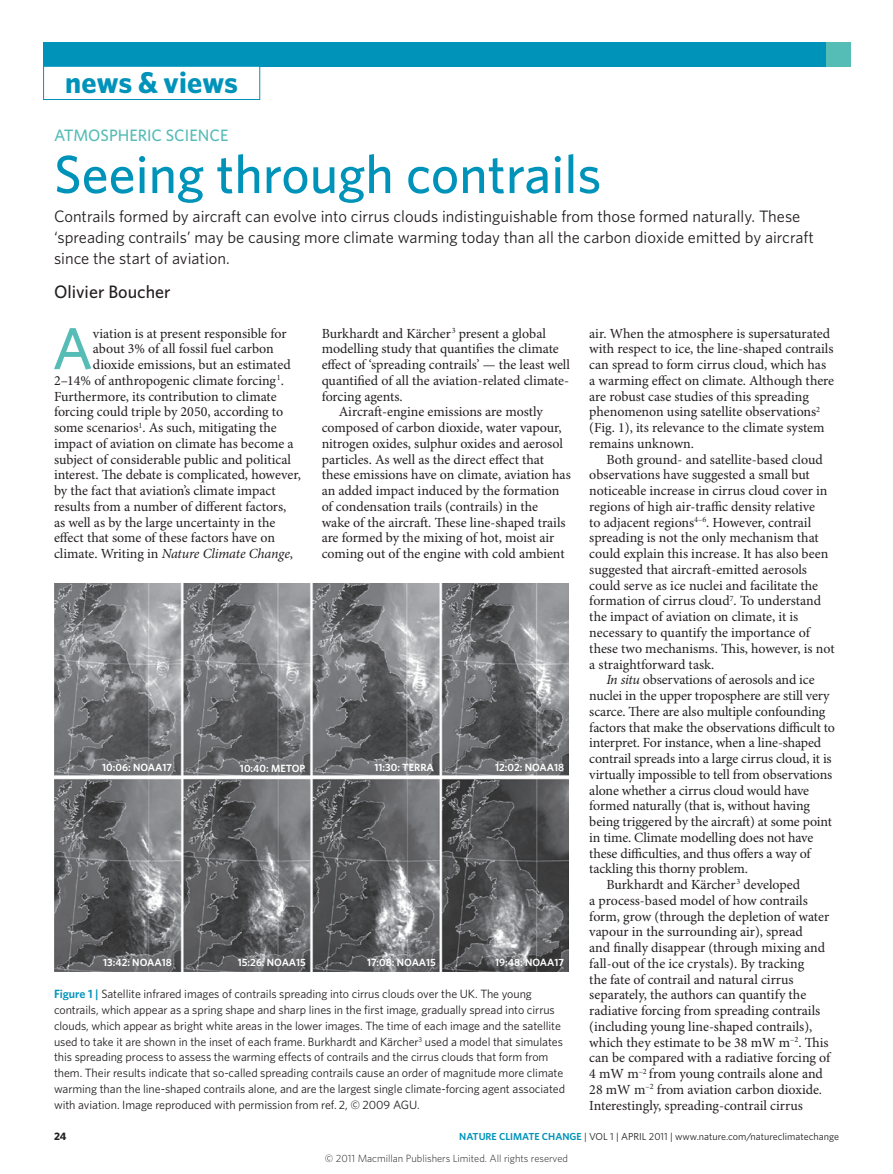
<style>
.page{position:relative;width:893px;height:1174px;background:#fff}
.page>*{position:absolute;margin:0;border:0;box-sizing:border-box;transform-origin:0 0}
.Body_first_w_drop_c{font:500 59.1px "Whitney";color:#56bcb6}
.Title{font:500 54px "Whitney";color:#0093ba}
.t1{font:700 30px "Whitney";color:#0093ba}
.Author{font:500 18px "Whitney";color:#231f20}
.Standfirst{font:16.5px/21px "Whitney";color:#231f20}
.Subject{font:500 16.5px "Whitney";color:#56bcb6}
.Body_text{font:13.95px/15.8px "Minion Pro";letter-spacing:-.005em;color:#231f20}
.Body_first_w_drop_c-2{font:13.95px/15.8px "Minion Pro";letter-spacing:-.005em;color:#231f20}
.Body_first_w_drop_c-3{font:italic 13.95px "Minion Pro";letter-spacing:-.015em;color:#231f20}
.Figure_caption{font:12px/15.8px "Whitney";letter-spacing:-.005em;color:#231f20}
.t2{font:700 10.8px "Whitney";color:#231f20}
.t3{font:600 10.5px "Whitney";color:#fff}
.t4{font:300 10.5px "Whitney";color:#231f20}
.t5{font:10.2px "Whitney";color:#231f20}
.s1{font-style:normal}
.s2{font-weight:600;color:#0093ba}
.s3{font-style:italic}
</style>
<div class="page">
<div style="left:43px;top:43px;width:806px;height:24px;background:#0093ba"></div>
<div style="left:826px;top:43px;width:24px;height:24px;background:#56bcb6"></div>
<div style="left:43px;top:66px;width:217px;height:34px;border:1px solid #0093ba"></div>
<img style="left:54px;top:583px;width:515px;height:388px">
<p class="t1" style="left:65px;top:62px;width:174px">news &amp; views</p>
<p class="Subject" style="left:54px;top:124px;width:176px">ATMOSPHERIC SCIENCE</p>
<p class="Title" style="left:54px;top:139px;width:549px">Seeing through contrails</p>
<p class="Standfirst" style="left:54px;top:205px;width:761px">Contrails formed by aircraft can evolve into cirrus clouds indistinguishable from those formed naturally. These ‘spreading contrails’ may be causing more climate warming today than all the carbon dioxide emitted by aircraft since the start of aviation.</p>
<p class="Author" style="left:54px;top:280px;width:118px">Olivier Boucher</p>
<p class="Body_first_w_drop_c" style="left:52px;top:309px;width:42px">A</p>
<p class="Body_first_w_drop_c-2" style="left:93px;top:326px;width:195px">viation is at present responsible for</p>
<p class="Body_first_w_drop_c-2" style="left:93px;top:341px;width:182px">about 3% of all fossil fuel carbon</p>
<p class="Body_first_w_drop_c-2" style="left:93px;top:357px;width:199px">dioxide emissions, but an estimated</p>
<p class="Body_first_w_drop_c-2" style="left:54px;top:373px;width:231px">2–14% of anthropogenic climate forcing<sup>1</sup>.</p>
<p class="Body_first_w_drop_c-2" style="left:54px;top:389px;width:224px">Furthermore, its contribution to climate</p>
<p class="Body_first_w_drop_c-2" style="left:54px;top:404px;width:231px">forcing could triple by 2050, according to</p>
<p class="Body_first_w_drop_c-2" style="left:54px;top:420px;width:224px">some scenarios<sup>1</sup>. As such, mitigating the</p>
<p class="Body_first_w_drop_c-2" style="left:54px;top:436px;width:241px">impact of aviation on climate has become a</p>
<p class="Body_first_w_drop_c-2" style="left:54px;top:452px;width:239px">subject of considerable public and political</p>
<p class="Body_first_w_drop_c-2" style="left:54px;top:467px;width:248px">interest. The debate is complicated, however,</p>
<p class="Body_first_w_drop_c-2" style="left:54px;top:483px;width:223px">by the fact that aviation’s climate impact</p>
<p class="Body_first_w_drop_c-2" style="left:54px;top:499px;width:234px">results from a number of different factors,</p>
<p class="Body_first_w_drop_c-2" style="left:54px;top:515px;width:223px">as well as by the large uncertainty in the</p>
<p class="Body_first_w_drop_c-2" style="left:54px;top:530px;width:222px">effect that some of these factors have on</p>
<p class="Body_first_w_drop_c-3" style="left:54px;top:545px;width:241px"><span class="s1">climate. Writing in</span> Nature Climate Change<span class="s1">,</span></p>
<p class="Body_first_w_drop_c-2" style="left:322px;top:326px;width:250px">Burkhardt and Kärcher<sup>3</sup> present a global modelling study that quantifies the climate effect of ‘spreading contrails’ — the least well quantified of all the aviation-related climate&shy;forcing agents.</p>
<p class="Body_text" style="left:322px;top:404px;width:251px;text-indent:17px">Aircraft-engine emissions are mostly composed of carbon dioxide, water vapour, nitrogen oxides, sulphur oxides and aerosol particles. As well as the direct effect that these emissions have on climate, aviation has an added impact induced by the formation of condensation trails (contrails) in the<br>wake of the aircraft. These line-shaped trails are formed by the mixing of hot, moist air coming out of the engine with cold ambient</p>
<p class="t3" style="left:102px;top:760px;width:71px">10:06: NOAA17</p>
<p class="t3" style="left:240px;top:761px;width:67px">10:40: METOP</p>
<p class="t3" style="left:375px;top:760px;width:61px">11:30: TERRA</p>
<p class="t3" style="left:495px;top:760px;width:71px">12:02: NOAA18</p>
<p class="t3" style="left:103px;top:955px;width:70px">13:42: NOAA18</p>
<p class="t3" style="left:238px;top:955px;width:69px">15:26: NOAA15</p>
<p class="t3" style="left:367px;top:955px;width:70px">17:08: NOAA15</p>
<p class="t3" style="left:495px;top:955px;width:70px">19:48: NOAA17</p>
<p class="Figure_caption" style="left:54px;top:986px;width:513px"><span class="s2">Figure 1 |</span> Satellite infrared images of contrails spreading into cirrus clouds over the UK. The young contrails, which appear as a spring shape and sharp lines in the first image, gradually spread into cirrus clouds, which appear as bright white areas in the lower images. The time of each image and the satellite used to take it are shown in the inset of each frame. Burkhardt and Kärcher<sup>3</sup> used a model that simulates this spreading process to assess the warming effects of contrails and the cirrus clouds that form from them. Their results indicate that so-called spreading contrails cause an order of magnitude more climate warming than the line-shaped contrails alone, and are the largest single climate-forcing agent associated with aviation. Image reproduced with permission from ref. 2, © 2009 AGU.</p>
<p class="Body_text" style="left:589px;top:326px;width:246px">air. When the atmosphere is supersaturated with respect to ice, the line-shaped contrails can spread to form cirrus cloud, which has a warming effect on climate. Although there are robust case studies of this spreading phenomenon using satellite observations<sup>2 </sup>(Fig. 1), its relevance to the climate system remains unknown.</p>
<p class="Body_text" style="left:589px;top:452px;width:247px;text-indent:17px">Both ground- and satellite-based cloud observations have suggested a small but noticeable increase in cirrus cloud cover in regions of high air-traffic density relative<br>to adjacent regions<sup>4–6</sup>. However, contrail spreading is not the only mechanism that could explain this increase. It has also been suggested that aircraft-emitted aerosols could serve as ice nuclei and facilitate the formation of cirrus cloud<sup>7</sup>. To understand the impact of aviation on climate, it is necessary to quantify the importance of these two mechanisms. This, however, is not a straightforward task.</p>
<p class="Body_text" style="left:589px;top:672px;width:247px;text-indent:17px"><span class="s3">In situ</span> observations of aerosols and ice nuclei in the upper troposphere are still very scarce. There are also multiple confounding factors that make the observations difficult to interpret. For instance, when a line-shaped contrail spreads into a large cirrus cloud, it is virtually impossible to tell from observations alone whether a cirrus cloud would have formed naturally (that is, without having being triggered by the aircraft) at some point in time. Climate modelling does not have these difficulties, and thus offers a way of tackling this thorny problem.</p>
<p class="Body_text" style="left:589px;top:877px;width:242px;text-indent:17px">Burkhardt and Kärcher<sup>3</sup> developed<br>a process-based model of how contrails form, grow (through the depletion of water vapour in the surrounding air), spread<br>and finally disappear (through mixing and fall-out of the ice crystals). By tracking<br>the fate of contrail and natural cirrus separately, the authors can quantify the radiative forcing from spreading contrails (including young line-shaped contrails), which they estimate to be 38 mW m<sup>–2</sup>. This can be compared with a radiative forcing of 4 mW m<sup>–2</sup> from young contrails alone and 28 mW m<sup>–2</sup> from aviation carbon dioxide<span class="s3">.<br></span>Interestingly, spreading-contrail cirrus</p>
<p class="t2" style="left:54px;top:1129px;width:14px">24</p>
<p class="t5" style="left:459px;top:1129px;width:381px"><span class="s2">NATURE CLIMATE CHANGE</span> | VOL 1 | APRIL 2011 | www.nature.com/natureclimatechange</p>
<p class="t4" style="left:325px;top:1151px;width:245px">© 2011 Macmillan Publishers Limited. All rights reserved</p>
</div>
